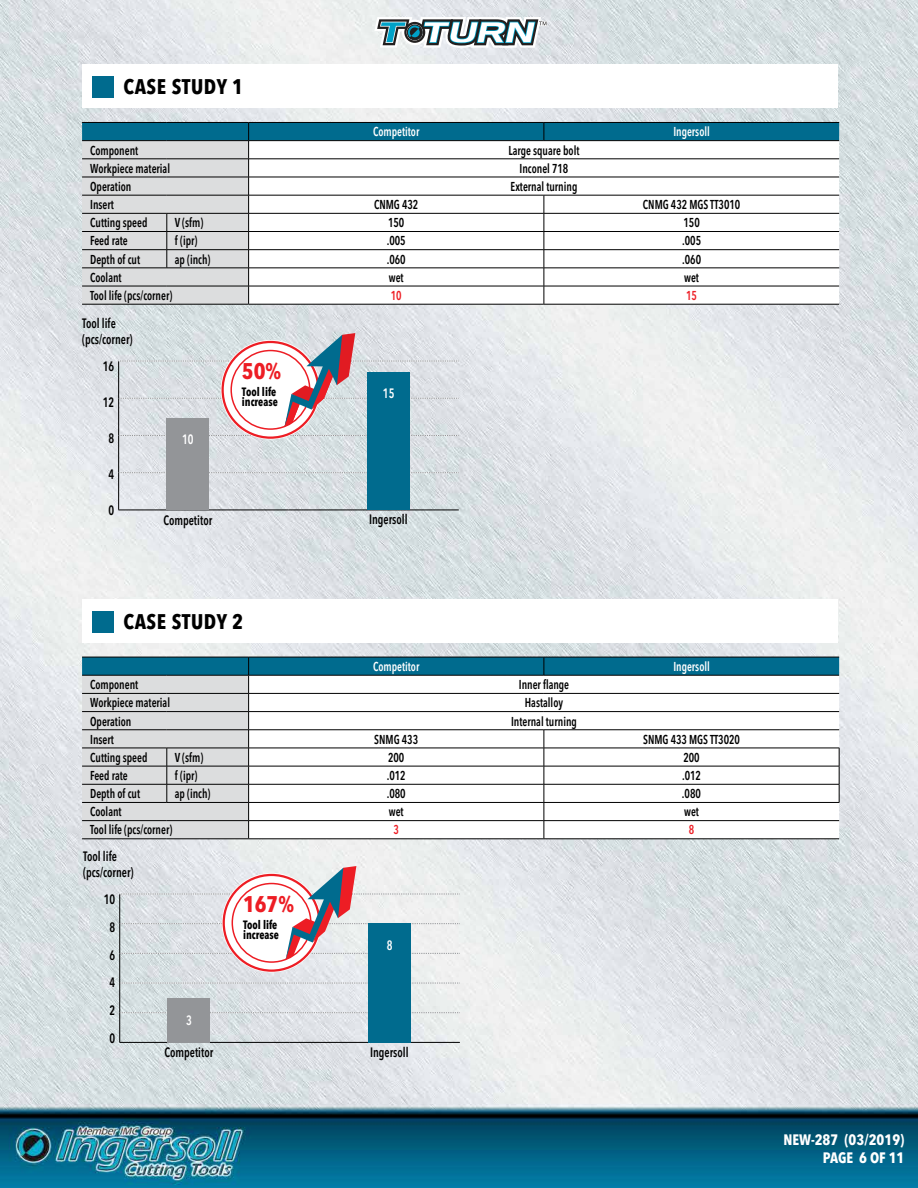
<style>
.page{position:relative;width:918px;height:1188px;background:#fff}
.page>*{position:absolute;margin:0;border:0;box-sizing:border-box;transform-origin:0 0}
.t1{font:700 condensed 22.5px "Avenir Next LT Pro";color:#ed1d24}
.t2{font:700 condensed 21px "Avenir Next LT Pro";letter-spacing:.025em;color:#000}
.t3{font:700 condensed 15px/18px "Avenir Next LT Pro";color:#fff;text-align:right}
.t4{font:600 condensed 13.5px/27.8px "Avenir Next LT Pro";color:#000;scale:.85 1}
.t5{font:600 condensed 13.5px "Avenir Next LT Pro";color:#fff;scale:.85 1}
.t6{font:600 condensed 12.75px "Avenir Next LT Pro";color:#000;scale:.85 1}
.t7{font:600 condensed 12.75px "Avenir Next LT Pro";color:#fff;scale:.85 1}
.t8{font:600 condensed 12.75px "Avenir Next LT Pro";color:#ed1d24;scale:.85 1}
.t9{font:700 condensed 12px/10.5px "Avenir Next LT Pro";color:#000;scale:.9 1}
</style>
<div class="page">
<img style="left:0;top:0;width:918px;height:1188px">
<svg style="left:374px;top:17px;width:173px;height:31px"></svg>
<hr style="left:118px;top:398px;width:1px;height:37px;background:#000">
<hr style="left:118px;top:435px;width:1px;height:38px;background:#000">
<hr style="left:118px;top:473px;width:1px;height:37px;background:#000">
<hr style="left:118px;top:510px;width:171px;height:1px;background:#000">
<hr style="left:289px;top:510px;width:170px;height:1px;background:#000">
<svg style="left:119px;top:435px;width:340px;height:1px"></svg>
<svg style="left:119px;top:472px;width:340px;height:1px"></svg>
<div style="left:367px;top:372px;width:43px;height:138px;background:#006b8e"></div>
<div style="left:167px;top:418px;width:42px;height:92px;background:#939598"></div>
<svg style="left:221px;top:340px;width:99px;height:99px"></svg>
<svg style="left:118px;top:333px;width:341px;height:94px"></svg>
<hr style="left:119px;top:953px;width:1px;height:30px;background:#000">
<hr style="left:119px;top:983px;width:1px;height:30px;background:#000">
<hr style="left:120px;top:1042px;width:170px;height:1px;background:#000">
<hr style="left:290px;top:1042px;width:170px;height:1px;background:#000">
<svg style="left:120px;top:983px;width:340px;height:1px"></svg>
<svg style="left:119px;top:1012px;width:341px;height:30px;background:#dadfe3"></svg>
<div style="left:369px;top:923px;width:42px;height:120px;background:#006b8e"></div>
<div style="left:168px;top:998px;width:42px;height:45px;background:#939598"></div>
<svg style="left:222px;top:873px;width:99px;height:99px"></svg>
<svg style="left:119px;top:866px;width:341px;height:94px"></svg>
<div style="left:82px;top:65px;width:756px;height:43px;background:#fff"></div>
<div style="left:93px;top:77px;width:21px;height:21px;background:#006b8e"></div>
<svg style="left:82px;top:123px;width:757px;height:181px"></svg>
<hr style="left:82px;top:122px;width:85px;height:1px;background:#000">
<hr style="left:167px;top:122px;width:82px;height:1px;background:#000">
<hr style="left:249px;top:122px;width:295px;height:1px;background:#000">
<hr style="left:544px;top:122px;width:295px;height:1px;background:#000">
<hr style="left:82px;top:304px;width:85px;height:1px;background:#000">
<hr style="left:167px;top:304px;width:82px;height:1px;background:#000">
<hr style="left:249px;top:304px;width:295px;height:1px;background:#000">
<hr style="left:544px;top:304px;width:295px;height:1px;background:#000">
<hr style="left:82px;top:286px;width:85px;height:1px;background:#000">
<hr style="left:167px;top:286px;width:82px;height:1px;background:#000">
<hr style="left:249px;top:286px;width:295px;height:1px;background:#000">
<hr style="left:544px;top:286px;width:295px;height:1px;background:#000">
<div style="left:82px;top:599px;width:756px;height:44px;background:#fff"></div>
<div style="left:93px;top:611px;width:21px;height:22px;background:#006b8e"></div>
<svg style="left:82px;top:657px;width:758px;height:182px"></svg>
<hr style="left:82px;top:657px;width:85px;height:1px;background:#000">
<hr style="left:167px;top:657px;width:82px;height:1px;background:#000">
<hr style="left:249px;top:657px;width:295px;height:1px;background:#000">
<hr style="left:544px;top:657px;width:295px;height:1px;background:#000">
<hr style="left:82px;top:838px;width:85px;height:1px;background:#000">
<hr style="left:167px;top:838px;width:82px;height:1px;background:#000">
<hr style="left:249px;top:838px;width:295px;height:1px;background:#000">
<hr style="left:544px;top:838px;width:295px;height:1px;background:#000">
<hr style="left:82px;top:820px;width:85px;height:1px;background:#000">
<hr style="left:167px;top:820px;width:82px;height:1px;background:#000">
<hr style="left:249px;top:820px;width:295px;height:1px;background:#000">
<hr style="left:544px;top:820px;width:295px;height:1px;background:#000">
<h2 class="t2" style="left:124px;top:74px;width:121px">CASE STUDY 1</h2>
<p class="t7" style="left:373px;top:124px;width:56px">Competitor</p>
<p class="t7" style="left:673px;top:124px;width:45px">Ingersoll</p>
<p class="t6" style="left:90px;top:142px;width:58px">Component</p>
<p class="t6" style="left:508px;top:142px;width:85px">Large square bolt</p>
<p class="t6" style="left:90px;top:161px;width:96px">Workpiece material</p>
<p class="t6" style="left:520px;top:161px;width:59px">Inconel 718</p>
<p class="t6" style="left:90px;top:179px;width:50px">Operation</p>
<p class="t6" style="left:511px;top:179px;width:80px">External turning</p>
<p class="t6" style="left:90px;top:197px;width:29px">Insert</p>
<p class="t6" style="left:374px;top:197px;width:54px">CNMG 432</p>
<p class="t6" style="left:643px;top:197px;width:116px">CNMG 432 MGS TT3010</p>
<p class="t6" style="left:90px;top:215px;width:69px">Cutting speed</p>
<p class="t6" style="left:175px;top:215px;width:35px">V (sfm)</p>
<p class="t6" style="left:388px;top:215px;width:21px">150</p>
<p class="t6" style="left:683px;top:215px;width:21px">150</p>
<p class="t6" style="left:90px;top:233px;width:46px">Feed rate</p>
<p class="t6" style="left:175px;top:233px;width:28px">f (ipr)</p>
<p class="t6" style="left:387px;top:233px;width:24px">.005</p>
<p class="t6" style="left:682px;top:233px;width:24px">.005</p>
<p class="t6" style="left:90px;top:251px;width:60px">Depth of cut</p>
<p class="t6" style="left:175px;top:251px;width:43px">ap (inch)</p>
<p class="t6" style="left:387px;top:251px;width:24px">.060</p>
<p class="t6" style="left:682px;top:251px;width:24px">.060</p>
<p class="t6" style="left:90px;top:270px;width:39px">Coolant</p>
<p class="t6" style="left:389px;top:270px;width:19px">wet</p>
<p class="t6" style="left:684px;top:270px;width:19px">wet</p>
<p class="t6" style="left:90px;top:288px;width:98px">Tool life (pcs/corner)</p>
<p class="t8" style="left:391px;top:288px;width:14px">10</p>
<p class="t8" style="left:686px;top:288px;width:14px">15</p>
<p class="t4" style="left:82px;top:315px;width:61px;line-height:16.2px">Tool life (pcs/corner)</p>
<p class="t4" style="left:103px;top:353px;width:15px">16</p>
<p class="t4" style="left:103px;top:389px;width:15px">12</p>
<p class="t4" style="left:108px;top:425px;width:8px">8</p>
<p class="t4" style="left:108px;top:461px;width:8px">4</p>
<p class="t4" style="left:108px;top:497px;width:8px">0</p>
<p class="t5" style="left:182px;top:431px;width:15px">10</p>
<h1 class="t1" style="left:242px;top:358px;width:41px">50%</h1>
<p class="t9" style="left:242px;top:386px;width:41px">Tool life increase</p>
<p class="t5" style="left:383px;top:386px;width:15px">15</p>
<p class="t4" style="left:163px;top:506px;width:59px">Competitor</p>
<p class="t4" style="left:369px;top:505px;width:47px">Ingersoll</p>
<h2 class="t2" style="left:124px;top:609px;width:121px">CASE STUDY 2</h2>
<p class="t7" style="left:373px;top:659px;width:56px">Competitor</p>
<p class="t7" style="left:673px;top:659px;width:45px">Ingersoll</p>
<p class="t6" style="left:90px;top:677px;width:58px">Component</p>
<p class="t6" style="left:519px;top:677px;width:61px">Inner flange</p>
<p class="t6" style="left:90px;top:695px;width:96px">Workpiece material</p>
<p class="t6" style="left:525px;top:695px;width:47px">Hastalloy</p>
<p class="t6" style="left:90px;top:713px;width:50px">Operation</p>
<p class="t6" style="left:511px;top:713px;width:79px">Internal turning</p>
<p class="t6" style="left:90px;top:731px;width:29px">Insert</p>
<p class="t6" style="left:374px;top:731px;width:53px">SNMG 433</p>
<p class="t6" style="left:643px;top:731px;width:116px">SNMG 433 MGS TT3020</p>
<p class="t6" style="left:90px;top:750px;width:69px">Cutting speed</p>
<p class="t6" style="left:175px;top:750px;width:35px">V (sfm)</p>
<p class="t6" style="left:388px;top:750px;width:21px">200</p>
<p class="t6" style="left:683px;top:750px;width:21px">200</p>
<p class="t6" style="left:90px;top:768px;width:46px">Feed rate</p>
<p class="t6" style="left:175px;top:768px;width:28px">f (ipr)</p>
<p class="t6" style="left:387px;top:768px;width:24px">.012</p>
<p class="t6" style="left:682px;top:768px;width:24px">.012</p>
<p class="t6" style="left:90px;top:786px;width:60px">Depth of cut</p>
<p class="t6" style="left:175px;top:786px;width:43px">ap (inch)</p>
<p class="t6" style="left:387px;top:786px;width:24px">.080</p>
<p class="t6" style="left:682px;top:786px;width:24px">.080</p>
<p class="t6" style="left:90px;top:804px;width:39px">Coolant</p>
<p class="t6" style="left:389px;top:804px;width:19px">wet</p>
<p class="t6" style="left:684px;top:804px;width:19px">wet</p>
<p class="t6" style="left:90px;top:822px;width:98px">Tool life (pcs/corner)</p>
<p class="t8" style="left:394px;top:822px;width:8px">3</p>
<p class="t8" style="left:689px;top:822px;width:8px">8</p>
<p class="t4" style="left:83px;top:848px;width:61px;line-height:16.2px">Tool life (pcs/corner)</p>
<p class="t4" style="left:104px;top:886px;width:15px;text-align:center">10<br>8<br>6<br>4<br>2<br>0</p>
<p class="t5" style="left:186px;top:1012px;width:8px">3</p>
<h1 class="t1" style="left:243px;top:891px;width:53px">167%</h1>
<p class="t9" style="left:243px;top:919px;width:41px">Tool life increase</p>
<p class="t5" style="left:387px;top:937px;width:8px">8</p>
<p class="t4" style="left:164px;top:1038px;width:59px">Competitor</p>
<p class="t4" style="left:370px;top:1038px;width:47px">Ingersoll</p>
<p class="t3" style="left:783px;top:1131px;width:123px">NEW-287 (03/2019)<br>PAGE 6 OF 11</p>
</div>
